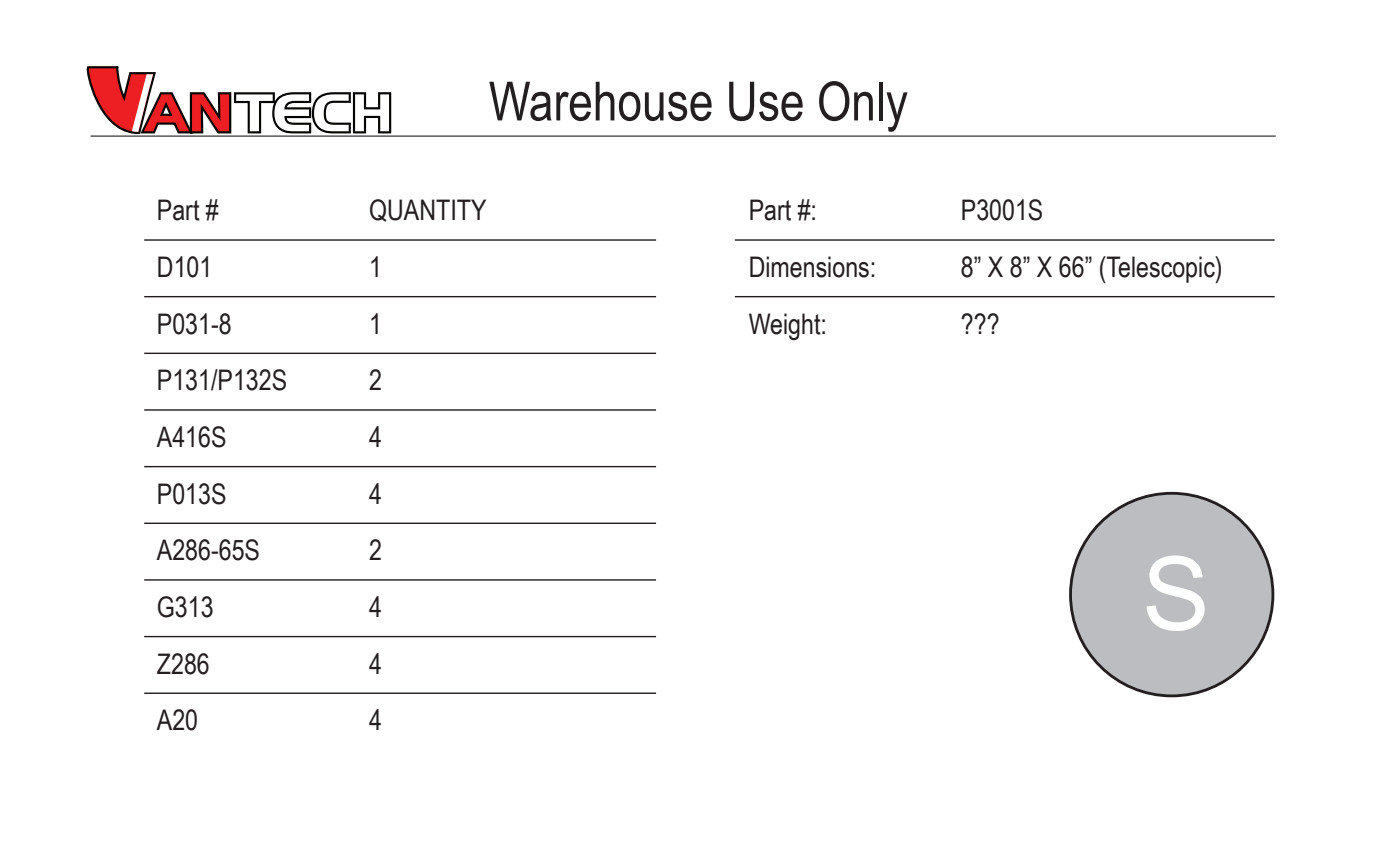
<style>
.page{position:relative;width:1377px;height:859px;background:#fff}
.page>*{position:absolute;margin:0;border:0;box-sizing:border-box;transform-origin:0 0}
.t1{font:101.92px "Arial";color:#fff}
.packer_content{font:54px "Arial Narrow";color:#231f20}
.packer_content-2{font:28.35px "Arial Narrow";color:#231f20}
</style>
<div class="page">
<hr style="left:144px;top:239px;width:512px;height:1px;background:#231f20">
<hr style="left:144px;top:296px;width:512px;height:1px;background:#231f20">
<hr style="left:144px;top:352px;width:512px;height:2px;background:#231f20">
<hr style="left:144px;top:409px;width:512px;height:1px;background:#231f20">
<hr style="left:144px;top:465px;width:512px;height:2px;background:#231f20">
<hr style="left:144px;top:522px;width:512px;height:1px;background:#231f20">
<hr style="left:144px;top:579px;width:512px;height:1px;background:#231f20">
<hr style="left:144px;top:635px;width:512px;height:2px;background:#231f20">
<hr style="left:144px;top:692px;width:512px;height:1px;background:#231f20">
<hr style="left:91px;top:135px;width:1185px;height:2px;background:#231f20">
<hr style="left:735px;top:239px;width:540px;height:1px;background:#231f20">
<hr style="left:735px;top:296px;width:540px;height:1px;background:#231f20">
<div style="left:1071px;top:493px;width:202px;height:202px;background:#bcbdc0;border-radius:50%"></div>
<svg style="left:87px;top:66px;width:306px;height:70px"></svg>
<p class="packer_content" style="left:489px;top:62px;width:421px">Warehouse Use Only</p>
<p class="packer_content-2" style="left:157px;top:189px;width:63px">Part #</p>
<p class="packer_content-2" style="left:369px;top:189px;width:119px">QUANTITY</p>
<p class="packer_content-2" style="left:157px;top:246px;width:57px">D101</p>
<p class="packer_content-2" style="left:369px;top:246px;width:14px">1</p>
<p class="packer_content-2" style="left:157px;top:302px;width:76px">P031-8</p>
<p class="packer_content-2" style="left:369px;top:302px;width:14px">1</p>
<p class="packer_content-2" style="left:157px;top:359px;width:132px">P131/P132S</p>
<p class="packer_content-2" style="left:369px;top:359px;width:14px">2</p>
<p class="packer_content-2" style="left:157px;top:416px;width:71px">A416S</p>
<p class="packer_content-2" style="left:369px;top:416px;width:14px">4</p>
<p class="packer_content-2" style="left:157px;top:472px;width:71px">P013S</p>
<p class="packer_content-2" style="left:369px;top:472px;width:14px">4</p>
<p class="packer_content-2" style="left:157px;top:529px;width:105px">A286-65S</p>
<p class="packer_content-2" style="left:369px;top:529px;width:14px">2</p>
<p class="packer_content-2" style="left:157px;top:585px;width:58px">G313</p>
<p class="packer_content-2" style="left:369px;top:585px;width:14px">4</p>
<p class="packer_content-2" style="left:157px;top:642px;width:54px">Z286</p>
<p class="packer_content-2" style="left:369px;top:642px;width:14px">4</p>
<p class="packer_content-2" style="left:157px;top:699px;width:43px">A20</p>
<p class="packer_content-2" style="left:369px;top:699px;width:14px">4</p>
<p class="packer_content-2" style="left:749px;top:189px;width:70px">Part #:</p>
<p class="packer_content-2" style="left:961px;top:189px;width:84px">P3001S</p>
<p class="packer_content-2" style="left:749px;top:246px;width:129px">Dimensions:</p>
<p class="packer_content-2" style="left:961px;top:246px;width:263px">8” X 8” X 66” (Telescopic)</p>
<p class="packer_content-2" style="left:749px;top:302px;width:80px">Weight:</p>
<p class="packer_content-2" style="left:961px;top:302px;width:40px">???</p>
<p class="t1" style="left:1142px;top:527px;width:69px">S</p>
</div>
